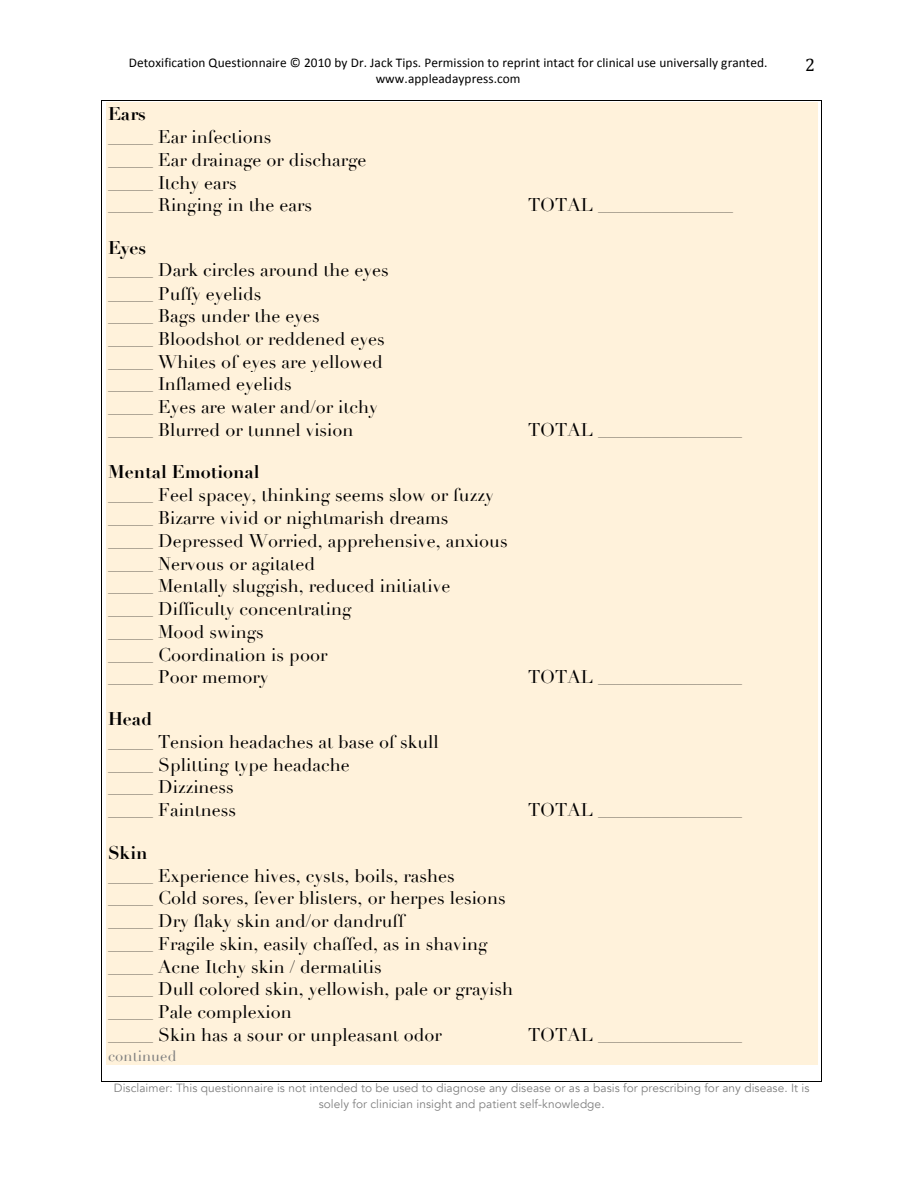
<style>
.page{position:relative;width:918px;height:1188px;background:#fff}
.page>*{position:absolute;margin:0;border:0;box-sizing:border-box;transform-origin:0 0}
.t1{font:18px/22.8px "Didot";color:#000}
.t2{font:700 18px "Didot";color:#000}
.t3{font:18px "Cambria";color:#000}
.t4{font:14.7px "Didot";letter-spacing:.01em;color:#808080}
.t5{font:13.35px/16.5px "Calibri";letter-spacing:.005em;color:#000;text-align:center}
.t6{font:11.85px/16.5px "Avenir";letter-spacing:.005em;color:#808080;text-align:center}
</style>
<div class="page">
<div style="left:106px;top:103px;width:712px;height:23px;background:#fff2db"></div>
<div style="left:106px;top:126px;width:712px;height:23px;background:#fff2db"></div>
<div style="left:106px;top:149px;width:712px;height:22px;background:#fff2db"></div>
<div style="left:106px;top:171px;width:712px;height:23px;background:#fff2db"></div>
<div style="left:106px;top:194px;width:712px;height:23px;background:#fff2db"></div>
<div style="left:106px;top:217px;width:712px;height:19px;background:#fff2db"></div>
<div style="left:106px;top:236px;width:712px;height:23px;background:#fff2db"></div>
<div style="left:106px;top:259px;width:712px;height:23px;background:#fff2db"></div>
<div style="left:106px;top:282px;width:712px;height:23px;background:#fff2db"></div>
<div style="left:106px;top:305px;width:712px;height:23px;background:#fff2db"></div>
<div style="left:106px;top:328px;width:712px;height:22px;background:#fff2db"></div>
<div style="left:106px;top:350px;width:712px;height:23px;background:#fff2db"></div>
<div style="left:106px;top:373px;width:712px;height:23px;background:#fff2db"></div>
<div style="left:106px;top:396px;width:712px;height:23px;background:#fff2db"></div>
<div style="left:106px;top:419px;width:712px;height:22px;background:#fff2db"></div>
<div style="left:106px;top:441px;width:712px;height:20px;background:#fff2db"></div>
<div style="left:106px;top:461px;width:712px;height:23px;background:#fff2db"></div>
<div style="left:106px;top:484px;width:712px;height:23px;background:#fff2db"></div>
<div style="left:106px;top:507px;width:712px;height:23px;background:#fff2db"></div>
<div style="left:106px;top:530px;width:712px;height:22px;background:#fff2db"></div>
<div style="left:106px;top:552px;width:712px;height:23px;background:#fff2db"></div>
<div style="left:106px;top:575px;width:712px;height:23px;background:#fff2db"></div>
<div style="left:106px;top:598px;width:712px;height:22px;background:#fff2db"></div>
<div style="left:106px;top:620px;width:712px;height:23px;background:#fff2db"></div>
<div style="left:106px;top:643px;width:712px;height:23px;background:#fff2db"></div>
<div style="left:106px;top:666px;width:712px;height:23px;background:#fff2db"></div>
<div style="left:106px;top:689px;width:712px;height:19px;background:#fff2db"></div>
<div style="left:106px;top:708px;width:712px;height:23px;background:#fff2db"></div>
<div style="left:106px;top:731px;width:712px;height:22px;background:#fff2db"></div>
<div style="left:106px;top:753px;width:712px;height:23px;background:#fff2db"></div>
<div style="left:106px;top:776px;width:712px;height:23px;background:#fff2db"></div>
<div style="left:106px;top:799px;width:712px;height:23px;background:#fff2db"></div>
<div style="left:106px;top:822px;width:712px;height:19px;background:#fff2db"></div>
<div style="left:106px;top:841px;width:712px;height:23px;background:#fff2db"></div>
<div style="left:106px;top:864px;width:712px;height:23px;background:#fff2db"></div>
<div style="left:106px;top:887px;width:712px;height:23px;background:#fff2db"></div>
<div style="left:106px;top:910px;width:712px;height:23px;background:#fff2db"></div>
<div style="left:106px;top:933px;width:712px;height:22px;background:#fff2db"></div>
<div style="left:106px;top:955px;width:712px;height:23px;background:#fff2db"></div>
<div style="left:106px;top:978px;width:712px;height:23px;background:#fff2db"></div>
<div style="left:106px;top:1001px;width:712px;height:22px;background:#fff2db"></div>
<div style="left:106px;top:1023px;width:712px;height:24px;background:#fff2db"></div>
<div style="left:106px;top:1047px;width:712px;height:18px;background:#fff2db"></div>
<hr style="left:102px;top:100px;width:720px;height:1px;background:#000">
<hr style="left:101px;top:101px;width:1px;height:980px;background:#000">
<hr style="left:822px;top:101px;width:1px;height:980px;background:#000">
<hr style="left:102px;top:1081px;width:720px;height:1px;background:#000">
<p class="t5" style="left:129px;top:54px;width:640px">Detoxification Questionnaire © 2010 by Dr. Jack Tips. Permission to reprint intact for clinical use universally granted. www.appleadaypress.com</p>
<p class="t2" style="left:108px;top:103px;width:39px">Ears</p>
<p class="t1" style="left:108px;top:126px;width:260px">_____ Ear infections<br>_____ Ear drainage or discharge _____ Itchy ears<br>_____ Ringing in the ears</p>
<p class="t2" style="left:108px;top:236px;width:40px">Eyes</p>
<p class="t1" style="left:108px;top:259px;width:282px">_____ Dark circles around the eyes _____ Puffy eyelids<br>_____ Bags under the eyes<br>_____ Bloodshot or reddened eyes _____ Whites of eyes are yellowed _____ Inflamed eyelids<br>_____ Eyes are water and/or itchy _____ Blurred or tunnel vision</p>
<p class="t2" style="left:108px;top:461px;width:153px">Mental Emotional</p>
<p class="t1" style="left:108px;top:484px;width:401px">_____ Feel spacey, thinking seems slow or fuzzy _____ Bizarre vivid or nightmarish dreams<br>_____ Depressed Worried, apprehensive, anxious _____ Nervous or agitated<br>_____ Mentally sluggish, reduced initiative<br>_____ Difficulty concentrating<br>_____ Mood swings<br>_____ Coordination is poor<br>_____ Poor memory</p>
<p class="t2" style="left:108px;top:708px;width:46px">Head</p>
<p class="t1" style="left:108px;top:731px;width:332px">_____ Tension headaches at base of skull _____ Splitting type headache<br>_____ Dizziness<br>_____ Faintness</p>
<p class="t2" style="left:108px;top:842px;width:41px">Skin</p>
<p class="t1" style="left:108px;top:864px;width:407px">_____ Experience hives, cysts, boils, rashes<br>_____ Cold sores, fever blisters, or herpes lesions _____ Dry flaky skin and/or dandruff<br>_____ Fragile skin, easily chaffed, as in shaving _____ Acne Itchy skin / dermatitis<br>_____ Dull colored skin, yellowish, pale or grayish _____ Pale complexion<br>_____ Skin has a sour or unpleasant odor</p>
<p class="t4" style="left:108px;top:1047px;width:70px">continued</p>
<p class="t1" style="left:528px;top:194px;width:207px">TOTAL _______________</p>
<p class="t1" style="left:528px;top:419px;width:216px">TOTAL ________________</p>
<p class="t1" style="left:528px;top:666px;width:216px">TOTAL ________________</p>
<p class="t1" style="left:528px;top:799px;width:216px">TOTAL ________________</p>
<p class="t1" style="left:528px;top:1024px;width:216px">TOTAL ________________</p>
<p class="t3" style="left:805px;top:54px;width:11px">2</p>
<p class="t6" style="left:114px;top:1080px;width:697px">Disclaimer: This questionnaire is not intended to be used to diagnose any disease or as a basis for prescribing for any disease. It is solely for clinician insight and patient self-knowledge.</p>
</div>
